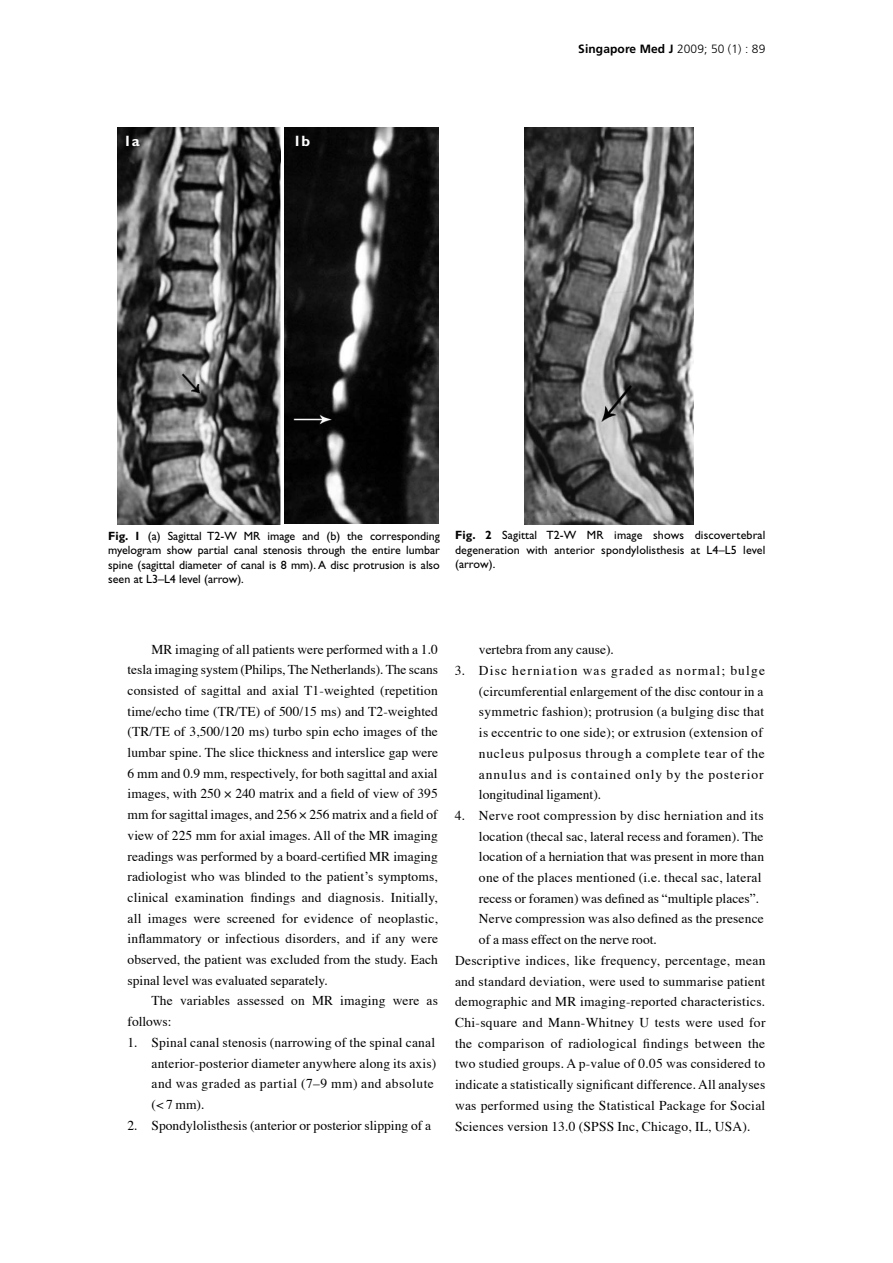
<style>
.page{position:relative;width:893px;height:1263px;background:#fff}
.page>*{position:absolute;margin:0;border:0;box-sizing:border-box;transform-origin:0 0}
.t1{font:700 15px "Gill Sans";color:#fff}
.t2{font:13.5px/20.7px "Times";letter-spacing:.015em;color:#000}
.t3{font:13.5px "Times";letter-spacing:-.005em;color:#000}
.t4{font:12px/14.4px "Gill Sans";color:#000;text-align:justify}
.t5{font:700 12px "Frutiger";letter-spacing:.01em;color:#000}
.s1{font-weight:300}
.s2{font-weight:700}
</style>
<div class="page">
<img style="left:117px;top:128px;width:163px;height:396px">
<img style="left:284px;top:128px;width:155px;height:396px">
<img style="left:525px;top:128px;width:168px;height:396px">
<p class="t1" style="left:123px;top:132px;width:18px">1a</p>
<p class="t1" style="left:293px;top:132px;width:19px">1b</p>
<p class="t5" style="left:578px;top:42px;width:189px">Singapore Med J <span class="s1">2009; 50 (1) : 89</span></p>
<p class="t4" style="left:108px;top:528px;width:333px"><span class="s2">Fig. 1</span> (a) Sagittal T2-W MR image and (b) the corresponding myelogram show partial canal stenosis through the entire lumbar spine (sagittal diameter of canal is 8 mm). A disc protrusion is also seen at L3–L4 level (arrow).</p>
<p class="t4" style="left:455px;top:528px;width:312px"><span class="s2">Fig. 2</span> Sagittal T2-W MR image shows discovertebral degeneration with anterior spondylolisthesis at L4–L5 level (arrow).</p>
<p class="t2" style="left:128px;top:639px;width:312px;text-align:justify;text-indent:24px">MR imaging of all patients were performed with a 1.0 tesla imaging system (Philips, The Netherlands). The scans consisted of sagittal and axial T1-weighted (repetition time/echo time (TR/TE) of 500/15 ms) and T2-weighted (TR/TE of 3,500/120 ms) turbo spin echo images of the lumbar spine. The slice thickness and interslice gap were 6 mm and 0.9 mm, respectively, for both sagittal and axial images, with 250 × 240 matrix and a field of view of 395 mm for sagittal images, and 256 × 256 matrix and a field of view of 225 mm for axial images. All of the MR imaging readings was performed by a board-certified MR imaging radiologist who was blinded to the patient’s symptoms, clinical examination findings and diagnosis. Initially, all images were screened for evidence of neoplastic, inflammatory or infectious disorders, and if any were observed, the patient was excluded from the study. Each spinal level was evaluated separately.</p>
<p class="t2" style="left:128px;top:991px;width:312px;text-indent:24px">The variables assessed on MR imaging were as follows:</p>
<p class="t2" style="left:152px;top:1033px;width:286px;text-indent:-24px">1. Spinal canal stenosis (narrowing of the spinal canal anterior-posterior diameter anywhere along its axis) and was graded as partial (7–9 mm) and absolute (&lt; 7 mm).</p>
<p class="t2" style="left:128px;top:1115px;width:305px">2. Spondylolisthesis (anterior or posterior slipping of a</p>
<p class="t3" style="left:479px;top:641px;width:136px">vertebra from any cause).</p>
<p class="t2" style="left:479px;top:661px;width:288px;text-indent:-24px">3. Disc herniation was graded as normal; bulge (circumferential enlargement of the disc contour in a symmetric fashion); protrusion (a bulging disc that is eccentric to one side); or extrusion (extension of nucleus pulposus through a complete tear of the annulus and is contained only by the posterior longitudinal ligament).</p>
<p class="t2" style="left:455px;top:806px;width:310px">4. Nerve root compression by disc herniation and its</p>
<p class="t2" style="left:479px;top:826px;width:286px">location (thecal sac, lateral recess and foramen). The</p>
<p class="t2" style="left:479px;top:847px;width:287px">location of a herniation that was present in more than</p>
<p class="t2" style="left:479px;top:868px;width:284px">one of the places mentioned (i.e. thecal sac, lateral</p>
<p class="t2" style="left:479px;top:889px;width:282px">recess or foramen) was defined as “multiple places”.</p>
<p class="t2" style="left:479px;top:909px;width:286px">Nerve compression was also defined as the presence</p>
<p class="t3" style="left:479px;top:931px;width:179px">of a mass effect on the nerve root.</p>
<p class="t2" style="left:455px;top:951px;width:312px">Descriptive indices, like frequency, percentage, mean</p>
<p class="t2" style="left:455px;top:971px;width:312px">and standard deviation, were used to summarise patient</p>
<p class="t2" style="left:455px;top:992px;width:312px">demographic and MR imaging-reported characteristics.</p>
<p class="t2" style="left:455px;top:1013px;width:312px">Chi-square and Mann-Whitney U tests were used for</p>
<p class="t2" style="left:455px;top:1034px;width:312px">the comparison of radiological findings between the</p>
<p class="t2" style="left:455px;top:1054px;width:312px">two studied groups. A p-value of 0.05 was considered to</p>
<p class="t2" style="left:455px;top:1075px;width:312px">indicate a statistically significant difference. All analyses</p>
<p class="t2" style="left:455px;top:1096px;width:312px">was performed using the Statistical Package for Social</p>
<p class="t2" style="left:455px;top:1116px;width:297px">Sciences version 13.0 (SPSS Inc, Chicago, IL, USA).</p>
</div>
